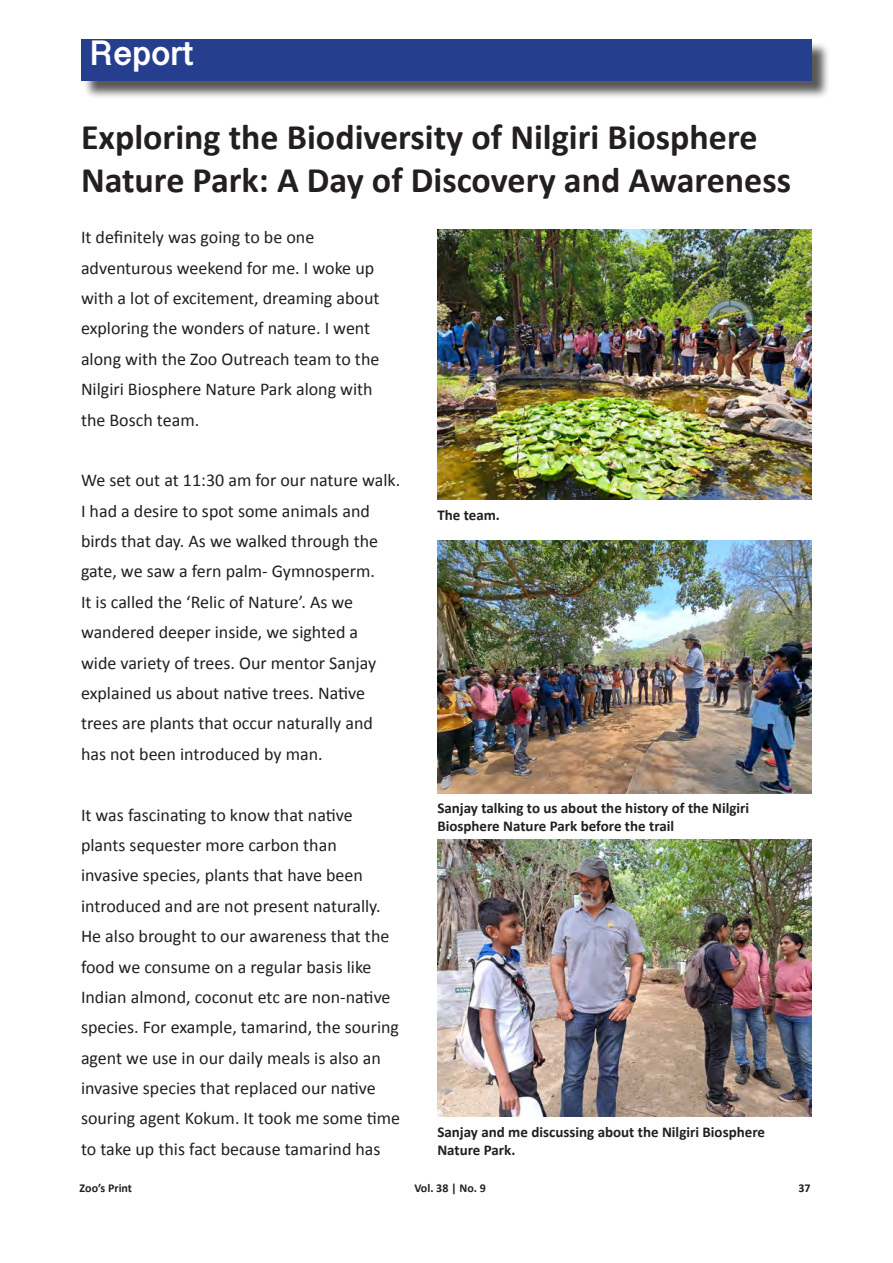
<style>
.page{position:relative;width:893px;height:1263px;background:#fff}
.page>*{position:absolute;margin:0;border:0;box-sizing:border-box;transform-origin:0 0}
.t1{font:700 36px/43.2px "Calibri";color:#231f20}
.t2{font:700 36px "Devanagari Sangam MN";color:#fff}
.t3{font:18px/30.5px "Calibri";color:#231f20}
.t4{font:700 15px/18px "Calibri";color:#231f20}
.t5{font:700 12px "Calibri";color:#231f20}
</style>
<div class="page">
<div style="left:83px;top:42px;width:748px;height:58px;background:#231f20;opacity:.75"></div>
<div style="left:81px;top:39px;width:731px;height:42px;background:#253f8e"></div>
<img style="left:437px;top:230px;width:375px;height:270px">
<img style="left:437px;top:540px;width:375px;height:254px">
<img style="left:437px;top:840px;width:375px;height:276px">
<h1 class="t2" style="left:89px;top:31px;width:106px">Report</h1>
<p class="t1" style="left:81px;top:114px;width:712px">Exploring the Biodiversity of Nilgiri Biosphere<br>Nature Park: A Day of Discovery and Awareness</p>
<p class="t3" style="left:81px;top:221px;width:300px">It definitely was going to be one adventurous weekend for me. I woke up with a lot of excitement, dreaming about exploring the wonders of nature. I went along with the Zoo Outreach team to the Nilgiri Biosphere Nature Park along with the Bosch team.</p>
<p class="t3" style="left:81px;top:465px;width:321px">We set out at 11:30 am for our nature walk.<br>I had a desire to spot some animals and birds that day. As we walked through the gate, we saw a fern palm- Gymnosperm.<br>It is called the ‘Relic of Nature’. As we wandered deeper inside, we sighted a<br>wide variety of trees. Our mentor Sanjay explained us about native trees. Native trees are plants that occur naturally and has not been introduced by man.</p>
<p class="t3" style="left:81px;top:799px;width:321px">It was fascinating to know that native plants sequester more carbon than<br>invasive species, plants that have been introduced and are not present naturally.<br>He also brought to our awareness that the food we consume on a regular basis like Indian almond, coconut etc are non-native species. For example, tamarind, the souring agent we use in our daily meals is also an invasive species that replaced our native souring agent Kokum. It took me some time to take up this fact because tamarind has</p>
<p class="t4" style="left:437px;top:506px;width:64px">The team.</p>
<p class="t4" style="left:437px;top:798px;width:313px">Sanjay talking to us about the history of the Nilgiri<br>Biosphere Nature Park before the trail</p>
<p class="t4" style="left:437px;top:1122px;width:329px">Sanjay and me discussing about the Nilgiri Biosphere<br>Nature Park.</p>
<p class="t5" style="left:80px;top:1179px;width:54px">Zoo’s Print</p>
<p class="t5" style="left:414px;top:1179px;width:73px">Vol. 38 | No. 9</p>
<p class="t5" style="left:798px;top:1179px;width:14px">37</p>
</div>
